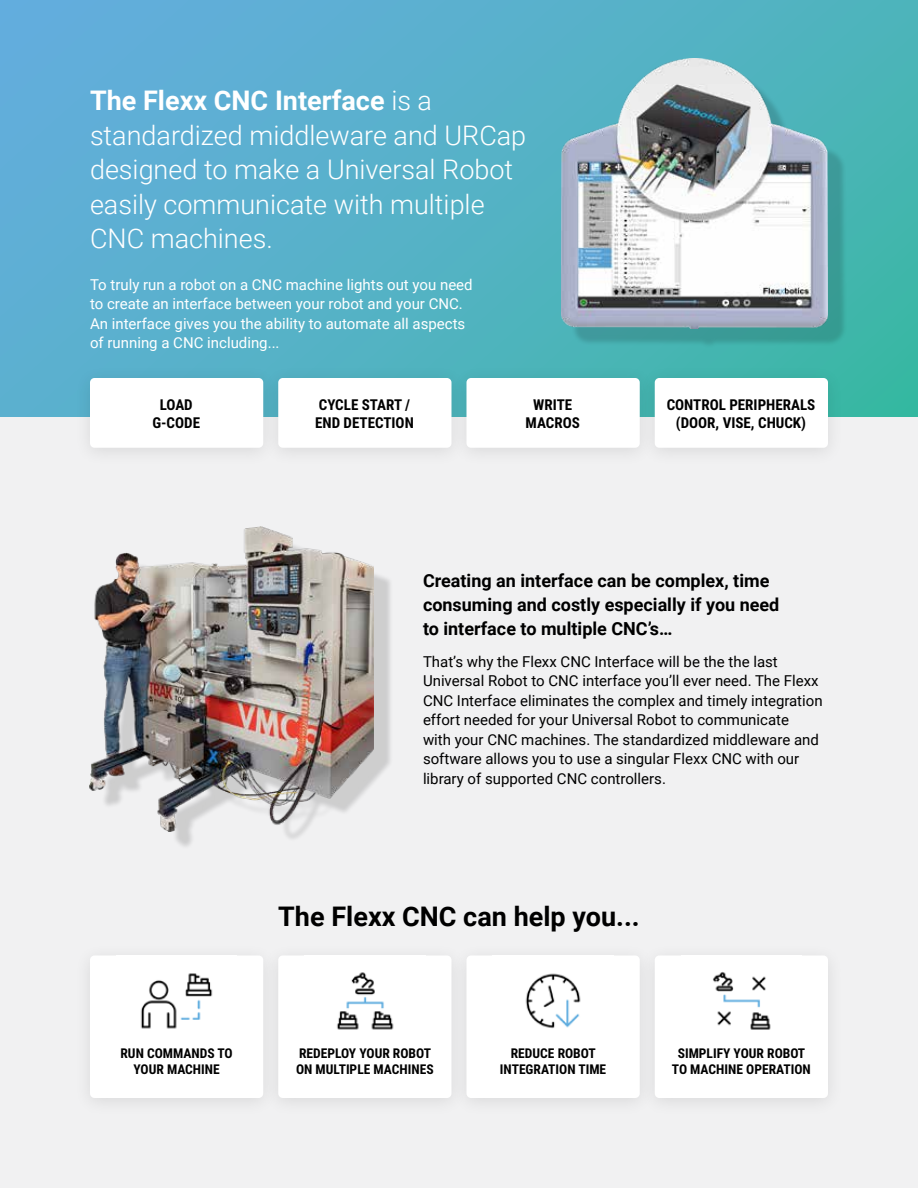
<style>
.page{position:relative;width:918px;height:1188px;background:#fff}
.page>*{position:absolute;margin:0;border:0;box-sizing:border-box;transform-origin:0 0}
.t1{font:300 27px/34.5px "Roboto";color:#fff}
.t2{font:700 27px "Roboto";color:#000}
.t3{font:700 18px/24px "Roboto";color:#000}
.t4{font:15px/19.5px "Roboto";color:#000}
.t5{font:15px/19.5px "Roboto";color:#fff}
.t6{font:700 15px/18px "Roboto Condensed";color:#000;text-align:center}
.t7{font:700 13.5px/16.2px "Roboto Condensed";color:#000;text-align:center}
.s1{font-weight:700}
</style>
<div class="page">
<div style="left:0;top:373px;width:918px;height:815px;background:#f1f1f2"></div>
<svg style="left:0;top:0;width:918px;height:417px;background:#56b1c9"></svg>
<div style="left:90px;top:956px;width:173px;height:142px;background:#fff;border-radius:4px"></div>
<div style="left:466px;top:956px;width:174px;height:142px;background:#fff;border-radius:4px"></div>
<div style="left:262px;top:942px;width:206px;height:176px;background:#ebebec"></div>
<div style="left:278px;top:956px;width:174px;height:142px;background:#fff;border-radius:4px"></div>
<div style="left:638px;top:942px;width:207px;height:176px;background:#ededee"></div>
<div style="left:655px;top:956px;width:173px;height:142px;background:#fff;border-radius:4px"></div>
<img style="left:140px;top:973px;width:73px;height:56px">
<img style="left:336px;top:972px;width:58px;height:58px">
<img style="left:525px;top:973px;width:56px;height:56px">
<img style="left:713px;top:972px;width:58px;height:58px">
<div style="left:571px;top:68px;width:276px;height:280px;background:#000;opacity:.15"></div>
<img style="left:561px;top:58px;width:267px;height:270px">
<div style="left:262px;top:364px;width:206px;height:104px;background:#000;opacity:.1"></div>
<div style="left:278px;top:378px;width:174px;height:70px;background:#fff;border-radius:4px"></div>
<div style="left:450px;top:364px;width:207px;height:104px;background:#000;opacity:.1"></div>
<div style="left:466px;top:378px;width:174px;height:70px;background:#fff;border-radius:4px"></div>
<div style="left:638px;top:364px;width:207px;height:104px;background:#000;opacity:.1"></div>
<div style="left:655px;top:378px;width:173px;height:70px;background:#fff;border-radius:4px"></div>
<div style="left:73px;top:364px;width:207px;height:104px;background:#000;opacity:.1"></div>
<div style="left:90px;top:378px;width:173px;height:70px;background:#fff;border-radius:4px"></div>
<div style="left:101px;top:536px;width:292px;height:314px;background:#000;opacity:.15"></div>
<img style="left:90px;top:526px;width:283px;height:305px">
<h1 class="t1" style="left:90px;top:82px;width:438px"><span class="s1">The Flexx CNC Interface</span> is a standardized middleware and URCap designed to make a Universal Robot easily communicate with multiple<br>CNC machines.</h1>
<p class="t5" style="left:90px;top:274px;width:384px">To truly run a robot on a CNC machine lights out you need to create an interface between your robot and your CNC.<br>An interface gives you the ability to automate all aspects of running a CNC including...</p>
<p class="t6" style="left:152px;top:395px;width:49px">LOAD<br>G-CODE</p>
<p class="t6" style="left:315px;top:395px;width:100px;text-align:left">CYCLE START /<br>END DETECTION</p>
<p class="t6" style="left:526px;top:395px;width:56px">WRITE<br>MACROS</p>
<p class="t6" style="left:667px;top:395px;width:150px">CONTROL PERIPHERALS (DOOR, VISE, CHUCK)</p>
<p class="t3" style="left:423px;top:568px;width:358px">Creating an interface can be complex, time consuming and costly especially if you need to interface to multiple CNC’s…</p>
<p class="t4" style="left:423px;top:651px;width:401px">That’s why the Flexx CNC Interface will be the the last Universal Robot to CNC interface you’ll ever need. The Flexx CNC Interface eliminates the complex and timely integration effort needed for your Universal Robot to communicate<br>with your CNC machines. The standardized middleware and software allows you to use a singular Flexx CNC with our library of supported CNC controllers.</p>
<h1 class="t2" style="left:278px;top:897px;width:363px">The Flexx CNC can help you...</h1>
<p class="t7" style="left:120px;top:1044px;width:114px">RUN COMMANDS TO<br>YOUR MACHINE</p>
<p class="t7" style="left:296px;top:1044px;width:139px;text-align:left">REDEPLOY YOUR ROBOT<br>ON MULTIPLE MACHINES</p>
<p class="t7" style="left:500px;top:1044px;width:108px">REDUCE ROBOT<br>INTEGRATION TIME</p>
<p class="t7" style="left:672px;top:1044px;width:140px">SIMPLIFY YOUR ROBOT<br>TO MACHINE OPERATION</p>
</div>
